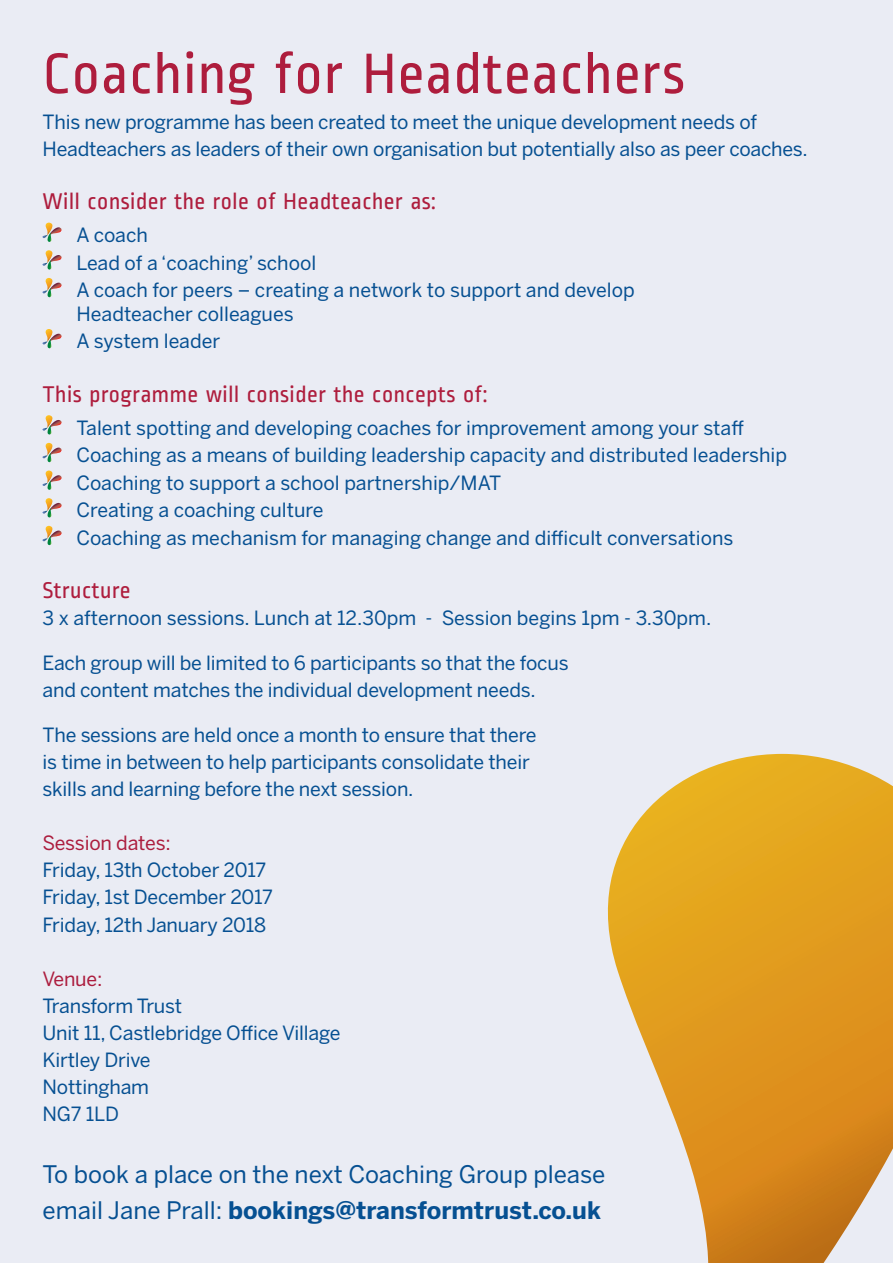
<style>
.page{position:relative;width:893px;height:1263px;background:#eaecf4}
.page>*{position:absolute;margin:0;border:0;box-sizing:border-box;transform-origin:0 0}
.t1{font:60px "Ropa Sans";color:#ae1d3d}
.t2{font:24px/36px "Benton Sans";color:#065092}
.t3{font:24px "Ropa Sans";color:#ae1d3d}
.t4{font:19.5px/27px "Benton Sans";letter-spacing:-.01em;color:#065092}
.t5{font:19.5px "Benton Sans";letter-spacing:-.01em;color:#ac1d3e}
.s1{font-weight:700}
</style>
<div class="page">
<svg style="left:607px;top:754px;width:286px;height:509px"></svg>
<svg style="left:886px;top:1076px;width:7px;height:187px"></svg>
<svg style="left:43px;top:223px;width:19px;height:19px"></svg>
<svg style="left:43px;top:250px;width:19px;height:20px"></svg>
<svg style="left:43px;top:278px;width:19px;height:19px"></svg>
<svg style="left:43px;top:329px;width:19px;height:19px"></svg>
<svg style="left:43px;top:415px;width:19px;height:19px"></svg>
<svg style="left:43px;top:443px;width:19px;height:19px"></svg>
<svg style="left:42px;top:470px;width:20px;height:20px"></svg>
<svg style="left:42px;top:498px;width:20px;height:20px"></svg>
<svg style="left:42px;top:526px;width:20px;height:20px"></svg>
<h1 class="t1" style="left:43px;top:43px;width:644px">Coaching for Headteachers</h1>
<p class="t4" style="left:43px;top:108px;width:767px">This new programme has been created to meet the unique development needs of<br>Headteachers as leaders of their own organisation but potentially also as peer coaches.</p>
<p class="t3" style="left:43px;top:189px;width:395px">Will consider the role of Headteacher as:</p>
<p class="t4" style="left:77px;top:221px;width:560px;line-height:27.6px">A coach<br>Lead of a ‘coaching’ school<br>A coach for peers – creating a network to support and develop</p>
<p class="t4" style="left:77px;top:299px;width:219px;line-height:27.6px">Headteacher colleagues<br>A system leader</p>
<p class="t3" style="left:43px;top:381px;width:447px">This programme will consider the concepts of:</p>
<p class="t4" style="left:77px;top:413px;width:712px;line-height:27.6px">Talent spotting and developing coaches for improvement among your staff Coaching as a means of building leadership capacity and distributed leadership Coaching to support a school partnership/MAT<br>Creating a coaching culture<br>Coaching as mechanism for managing change and difficult conversations</p>
<p class="t3" style="left:43px;top:578px;width:90px">Structure</p>
<p class="t4" style="left:43px;top:605px;width:670px">3 x afternoon sessions. Lunch at 12.30pm - Session begins 1pm - 3.30pm.</p>
<p class="t4" style="left:43px;top:650px;width:528px">Each group will be limited to 6 participants so that the focus and content matches the individual development needs.</p>
<p class="t4" style="left:43px;top:722px;width:495px">The sessions are held once a month to ensure that there is time in between to help participants consolidate their skills and learning before the next session.</p>
<p class="t5" style="left:43px;top:832px;width:130px">Session dates:</p>
<p class="t4" style="left:43px;top:857px;width:232px">Friday, 13th October 2017<br>Friday, 1st December 2017<br>Friday, 12th January 2018</p>
<p class="t5" style="left:43px;top:967px;width:61px">Venue:</p>
<p class="t4" style="left:43px;top:992px;width:299px">Transform Trust<br>Unit 11, Castlebridge Office Village<br>Kirtley Drive<br>Nottingham<br>NG7 1LD</p>
<p class="t2" style="left:43px;top:1156px;width:564px">To book a place on the next Coaching Group please email Jane Prall: <span class="s1">bookings@transformtrust.co.uk</span></p>
</div>
